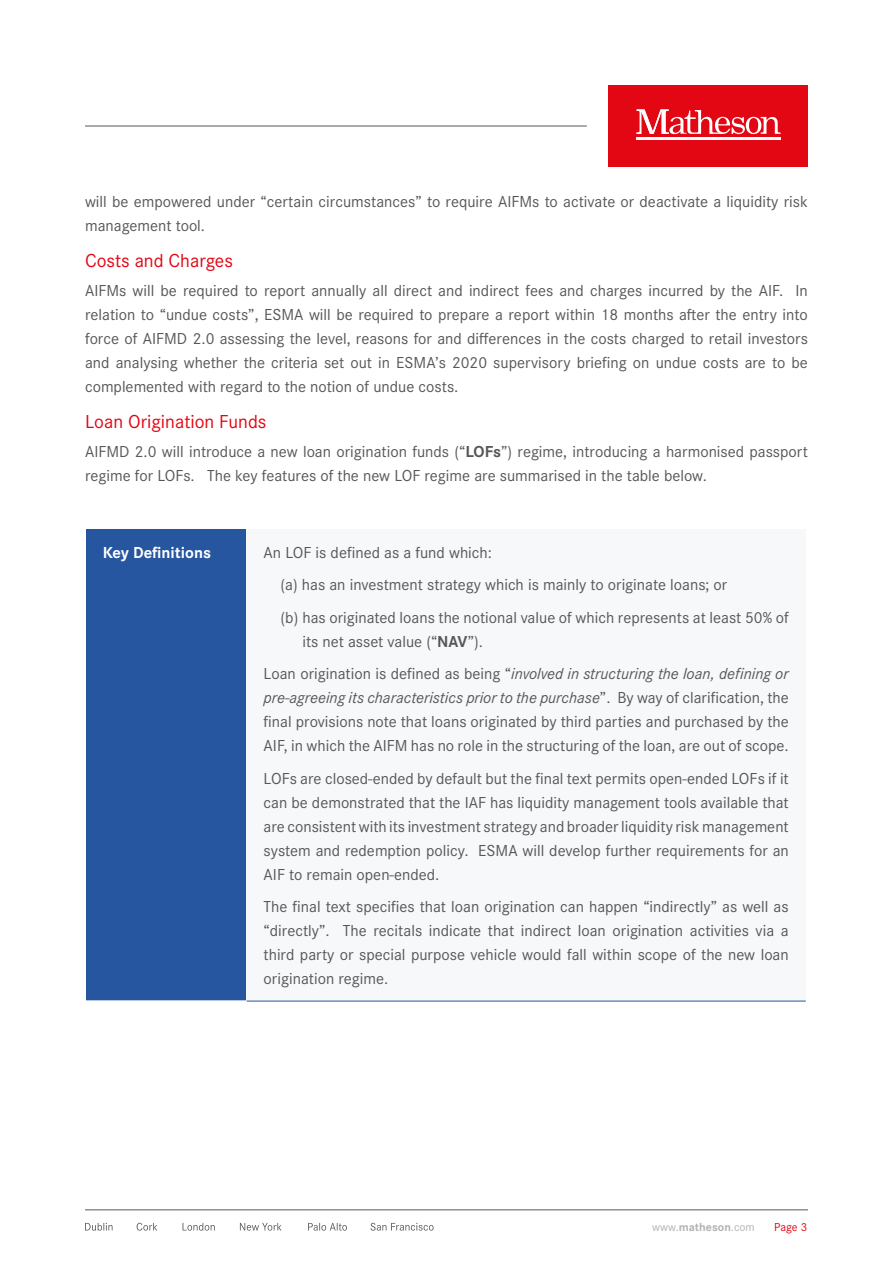
<style>
.page{position:relative;width:893px;height:1263px;background:#fff}
.page>*{position:absolute;margin:0;border:0;box-sizing:border-box;transform-origin:0 0}
.t1{font:19.5px "Corporate S Pro";color:#e30613}
.t2{font:16.5px/24px "Corporate S Pro";color:#575756}
.t3{font:700 16.5px "Corporate S Pro";color:#fff}
.t4{font:12px "Corporate S Pro";color:#b3b2b2}
.t5{font:12px "Corporate S Pro";color:#e30613}
.s1{font-weight:700}
.s2{font-style:italic}
</style>
<div class="page">
<div style="left:608px;top:85px;width:200px;height:82px;background:#e30613"></div>
<hr style="left:636px;top:138px;width:145px;height:2px;background:#fff">
<svg style="left:636px;top:109px;width:145px;height:25px"></svg>
<hr style="left:85px;top:126px;width:502px;height:1px;background:#575756">
<hr style="left:85px;top:1209px;width:723px;height:1px;background:#575756">
<svg style="left:85px;top:1223px;width:349px;height:7px"></svg>
<div style="left:86px;top:529px;width:161px;height:472px;background:#2656a0"></div>
<div style="left:247px;top:529px;width:559px;height:472px;background:#f6f8fa"></div>
<hr style="left:86px;top:1000px;width:161px;height:2px;background:#fff">
<hr style="left:247px;top:1001px;width:559px;height:1px;background:#2656a0">
<p class="t2" style="left:85px;top:188px;width:724px">will be empowered under “certain circumstances” to require AIFMs to activate or deactivate a liquidity risk management tool.</p>
<p class="t1" style="left:85px;top:247px;width:149px">Costs and Charges</p>
<p class="t2" style="left:85px;top:277px;width:724px;text-align:justify">AIFMs will be required to report annually all direct and indirect fees and charges incurred by the AIF. In relation to “undue costs”, ESMA will be required to prepare a report within 18 months after the entry into force of AIFMD 2.0 assessing the level, reasons for and differences in the costs charged to retail investors and analysing whether the criteria set out in ESMA’s 2020 supervisory briefing on undue costs are to be complemented with regard to the notion of undue costs.</p>
<p class="t1" style="left:85px;top:408px;width:183px">Loan Origination Funds</p>
<p class="t2" style="left:85px;top:438px;width:724px">AIFMD 2.0 will introduce a new loan origination funds (“<span class="s1">LOFs</span>”) regime, introducing a harmonised passport regime for LOFs. The key features of the new LOF regime are summarised in the table below.</p>
<p class="t3" style="left:103px;top:539px;width:110px">Key Definitions</p>
<p class="t2" style="left:281px;top:535px;width:510px;line-height:32.5px;text-indent:-17px">An LOF is defined as a fund which:<br>(a) has an investment strategy which is mainly to originate loans; or<br>(b) has originated loans the notional value of which represents at least 50% of</p>
<p class="t2" style="left:264px;top:624px;width:527px;line-height:32.5px;text-indent:39px">its net asset value (“<span class="s1">NAV</span>”).<br>Loan origination is defined as being “<span class="s2">involved in structuring the loan, defining or</span></p>
<p class="t2" style="left:264px;top:684px;width:527px;text-align:justify"><span class="s2">pre-agreeing its characteristics prior to the purchase</span>”. By way of clarification, the final provisions note that loans originated by third parties and purchased by the AIF, in which the AIFM has no role in the structuring of the loan, are out of scope.</p>
<p class="t2" style="left:264px;top:765px;width:527px;text-align:justify">LOFs are closed-ended by default but the final text permits open-ended LOFs if it can be demonstrated that the IAF has liquidity management tools available that are consistent with its investment strategy and broader liquidity risk management system and redemption policy. ESMA will develop further requirements for an AIF to remain open-ended.</p>
<p class="t2" style="left:264px;top:893px;width:527px;text-align:justify">The final text specifies that loan origination can happen “indirectly” as well as “directly”. The recitals indicate that indirect loan origination activities via a third party or special purpose vehicle would fall within scope of the new loan origination regime.</p>
<p class="t4" style="left:652px;top:1218px;width:104px">www.<span class="s1">matheson</span>.com</p>
<p class="t5" style="left:774px;top:1218px;width:34px">Page 3</p>
</div>
